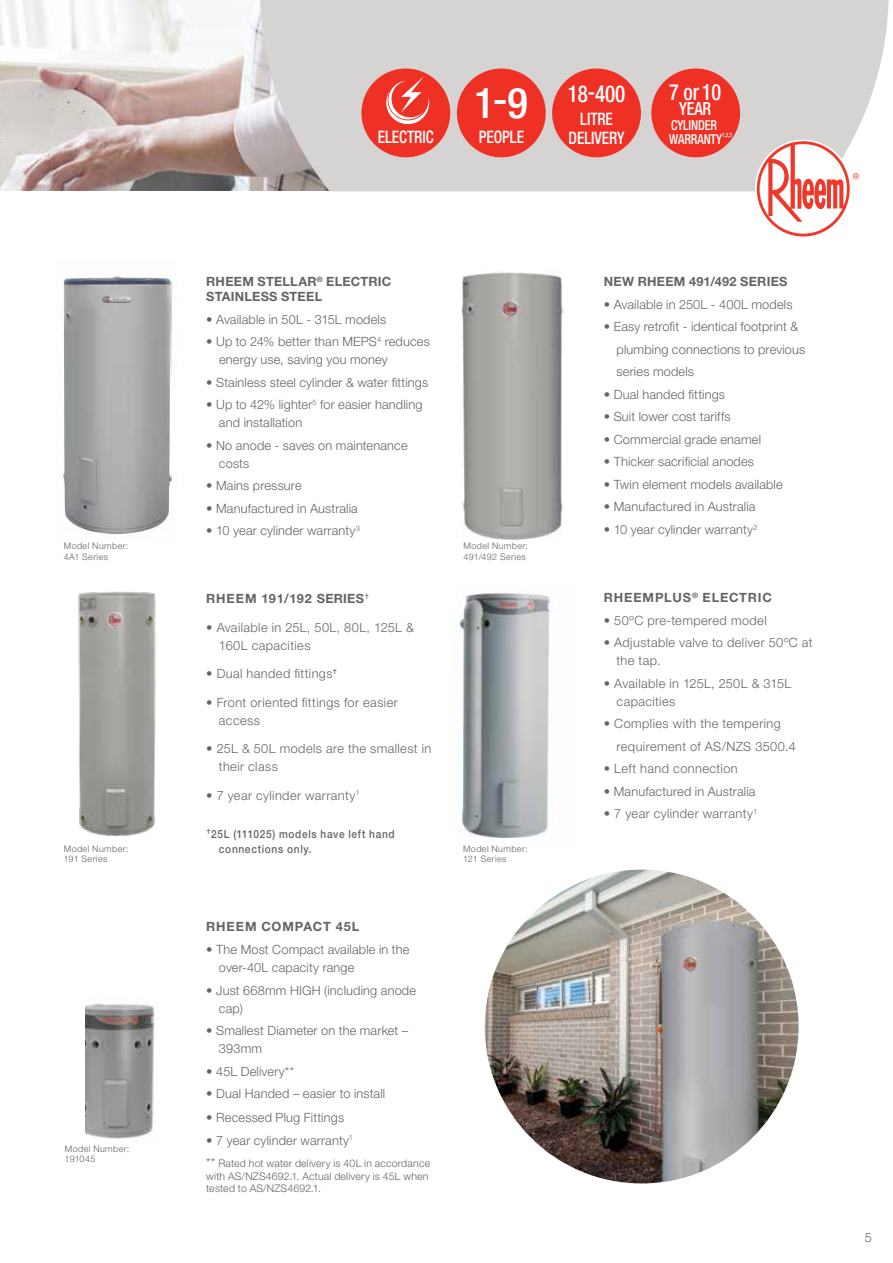
<style>
.page{position:relative;width:893px;height:1263px;background:#fff}
.page>*{position:absolute;margin:0;border:0;box-sizing:border-box;transform-origin:0 0}
.t1{font:500 condensed 42.45px "Helvetica Neue LT";color:#fff}
.t2{font:500 condensed 23.4px "Helvetica Neue LT";color:#fff;scale:.9 1}
.t3{font:500 condensed 22.5px "Helvetica Neue LT";color:#fff;scale:.9 1}
.t4{font:500 condensed 18px "Helvetica Neue LT";color:#fff;scale:.9 1}
.t5{font:500 condensed 17.1px/18.8px "Helvetica Neue LT";letter-spacing:-.005em;color:#fff;text-align:center;scale:.9 1}
.t6{font:500 condensed 13.65px/13.6px "Helvetica Neue LT";letter-spacing:-.01em;color:#fff;scale:.9 1}
.t7{font:300 12.75px/18px "Helvetica Neue";letter-spacing:.015em;color:#636466}
.t8{font:300 12.75px/18px "Helvetica Neue";letter-spacing:.035em;color:#636466}
.t9{font:700 12.75px/15px "Helvetica Neue";letter-spacing:.025em;color:#636466}
.t10{font:700 12.75px "Helvetica Neue";letter-spacing:.065em;color:#636466}
.t11{font:700 12.75px "Helvetica Neue";letter-spacing:.07em;color:#636466}
.t12{font:500 11.25px/15px "Helvetica Neue";letter-spacing:.065em;color:#636466;scale:.9 1}
.t13{font:300 10.5px/12.6px "Helvetica Neue";letter-spacing:.02em;color:#636466}
.t14{font:300 9px/10.5px "Helvetica Neue";letter-spacing:.045em;color:#636466}
.t15{font:500 condensed 6px "Helvetica Neue LT";color:#fff;scale:.9 1}
.s1{font-size:12.75px}
</style>
<div class="page">
<img style="left:0;top:0;width:260px;height:191px">
<img style="left:485px;top:870px;width:314px;height:313px;border-radius:157px">
<svg style="left:260px;top:0;width:629px;height:191px;background:#d6d3d2"></svg>
<img style="left:459px;top:593px;width:92px;height:245px">
<img style="left:78px;top:591px;width:78px;height:246px">
<svg style="left:757px;top:141px;width:102px;height:95px"></svg>
<div style="left:361px;top:69px;width:89px;height:88px;background:#ee3124;border-radius:50%"></div>
<div style="left:457px;top:69px;width:89px;height:88px;background:#ee3124;border-radius:50%"></div>
<div style="left:552px;top:69px;width:89px;height:88px;background:#ee3124;border-radius:50%"></div>
<div style="left:651px;top:69px;width:89px;height:88px;background:#ee3124;border-radius:50%"></div>
<svg style="left:386px;top:76px;width:45px;height:49px"></svg>
<img style="left:63px;top:274px;width:109px;height:260px">
<img style="left:461px;top:271px;width:103px;height:269px">
<img style="left:85px;top:1003px;width:70px;height:139px">
<h3 class="t5" style="left:378px;top:127px;width:64px">ELECTRIC</h3>
<h1 class="t1" style="left:474px;top:77px;width:55px">1-9</h1>
<h3 class="t5" style="left:479px;top:127px;width:52px">PEOPLE</h3>
<h2 class="t2" style="left:568px;top:80px;width:65px">18-400</h2>
<h3 class="t3" style="left:669px;top:78px;width:59px">7 or 10</h3>
<h3 class="t4" style="left:679px;top:98px;width:37px">YEAR</h3>
<h3 class="t5" style="left:569px;top:110px;width:64px">LITRE<br>DELIVERY</h3>
<p class="t6" style="left:669px;top:118px;width:60px">CYLINDER<br>WARRANTY</p>
<p class="t15" style="left:722px;top:131px;width:13px">1,2,3</p>
<p class="t9" style="left:206px;top:274px;width:187px">RHEEM STELLAR<sup>®</sup> ELECTRIC<br>STAINLESS STEEL</p>
<p class="t7" style="left:206px;top:310px;width:182px">• Available in 50L - 315L models</p>
<p class="t7" style="left:219px;top:333px;width:212px;text-indent:-13px">• Up to 24% better than MEPS<sup>4</sup> reduces energy use, saving you money</p>
<p class="t7" style="left:206px;top:373px;width:224px">• Stainless steel cylinder &amp; water fittings</p>
<p class="t7" style="left:219px;top:396px;width:205px;text-indent:-13px">• Up to 42% lighter<sup>5</sup> for easier handling and installation</p>
<p class="t7" style="left:219px;top:436px;width:190px;text-indent:-13px">• No anode - saves on maintenance costs</p>
<p class="t7" style="left:206px;top:477px;width:97px">• Mains pressure</p>
<p class="t7" style="left:206px;top:499px;width:153px">• Manufactured in Australia</p>
<p class="t7" style="left:206px;top:522px;width:155px">• 10 year cylinder warranty<sup>3</sup></p>
<p class="t14" style="left:64px;top:541px;width:66px">Model Number:<br>4A1 Series</p>
<p class="t14" style="left:463px;top:541px;width:66px">Model Number:<br>491/492 Series</p>
<p class="t9" style="left:206px;top:591px;width:159px">RHEEM 191/192 SERIES</p>
<p class="t8" style="left:219px;top:618px;width:196px;text-indent:-13px">• Available in 25L, 50L, 80L, 125L &amp;<br>160L capacities</p>
<p class="t8" style="left:206px;top:664px;width:128px">• Dual handed fittings</p>
<p class="t8" style="left:219px;top:693px;width:180px;text-indent:-13px">• Front oriented fittings for easier access</p>
<p class="t8" style="left:219px;top:739px;width:214px;text-indent:-13px">• 25L &amp; 50L models are the smallest in their class</p>
<p class="t8" style="left:206px;top:786px;width:155px">• 7 year cylinder warranty<sup>1</sup></p>
<p class="t12" style="left:219px;top:827px;width:197px;text-indent:-8px">25L (111025) models have left hand connections only.</p>
<p class="t14" style="left:64px;top:843px;width:66px">Model Number:<br>191 Series</p>
<p class="t14" style="left:463px;top:843px;width:66px">Model Number:<br>121 Series</p>
<p class="t14" style="left:65px;top:1143px;width:66px">Model Number:<br>191045</p>
<p class="t11" style="left:206px;top:919px;width:155px">RHEEM COMPACT 45L</p>
<p class="t7" style="left:219px;top:940px;width:192px;text-indent:-13px">• The Most Compact available in the over-40L capacity range</p>
<p class="t7" style="left:219px;top:981px;width:199px;text-indent:-13px">• Just 668mm HIGH (including anode cap)</p>
<p class="t7" style="left:219px;top:1021px;width:191px;text-indent:-13px">• Smallest Diameter on the market –<br>393mm</p>
<p class="t7" style="left:206px;top:1062px;width:89px">• 45L Delivery**</p>
<p class="t7" style="left:206px;top:1084px;width:181px">• Dual Handed – easier to install</p>
<p class="t7" style="left:206px;top:1108px;width:139px">• Recessed Plug Fittings</p>
<p class="t7" style="left:206px;top:1131px;width:148px">• 7 year cylinder warranty<sup>1</sup></p>
<p class="t13" style="left:206px;top:1157px;width:225px"><span class="s1">**</span> Rated hot water delivery is 40L in accordance with AS/NZS4692.1. Actual delivery is 45L when tested to AS/NZS4692.1.</p>
<p class="t9" style="left:604px;top:274px;width:185px">NEW RHEEM 491/492 SERIES</p>
<p class="t7" style="left:604px;top:295px;width:190px">• Available in 250L - 400L models</p>
<p class="t7" style="left:617px;top:315px;width:190px;line-height:22.5px;text-indent:-13px">• Easy retrofit - identical footprint &amp; plumbing connections to previous series models</p>
<p class="t7" style="left:604px;top:385px;width:123px">• Dual handed fittings</p>
<p class="t7" style="left:604px;top:408px;width:128px">• Suit lower cost tariffs</p>
<p class="t7" style="left:604px;top:430px;width:159px">• Commercial grade enamel</p>
<p class="t7" style="left:604px;top:453px;width:152px">• Thicker sacrificial anodes</p>
<p class="t7" style="left:604px;top:475px;width:180px">• Twin element models available</p>
<p class="t7" style="left:604px;top:498px;width:153px">• Manufactured in Australia</p>
<p class="t7" style="left:604px;top:520px;width:155px">• 10 year cylinder warranty<sup>2</sup></p>
<p class="t10" style="left:604px;top:590px;width:170px">RHEEMPLUS<sup>®</sup> ELECTRIC</p>
<p class="t8" style="left:604px;top:611px;width:164px">• 50ºC pre-tempered model</p>
<p class="t8" style="left:617px;top:633px;width:198px;text-indent:-13px">• Adjustable valve to deliver 50ºC at the tap.</p>
<p class="t7" style="left:617px;top:674px;width:176px;text-indent:-13px">• Available in 125L, 250L &amp; 315L capacities</p>
<p class="t8" style="left:617px;top:712px;width:181px;line-height:22.5px;text-indent:-13px">• Complies with the tempering requirement of AS/NZS 3500.4</p>
<p class="t8" style="left:604px;top:759px;width:135px">• Left hand connection</p>
<p class="t7" style="left:604px;top:782px;width:153px">• Manufactured in Australia</p>
<p class="t8" style="left:604px;top:804px;width:155px">• 7 year cylinder warranty<sup>1</sup></p>
<p class="t7" style="left:865px;top:1228px;width:9px">5</p>
</div>
